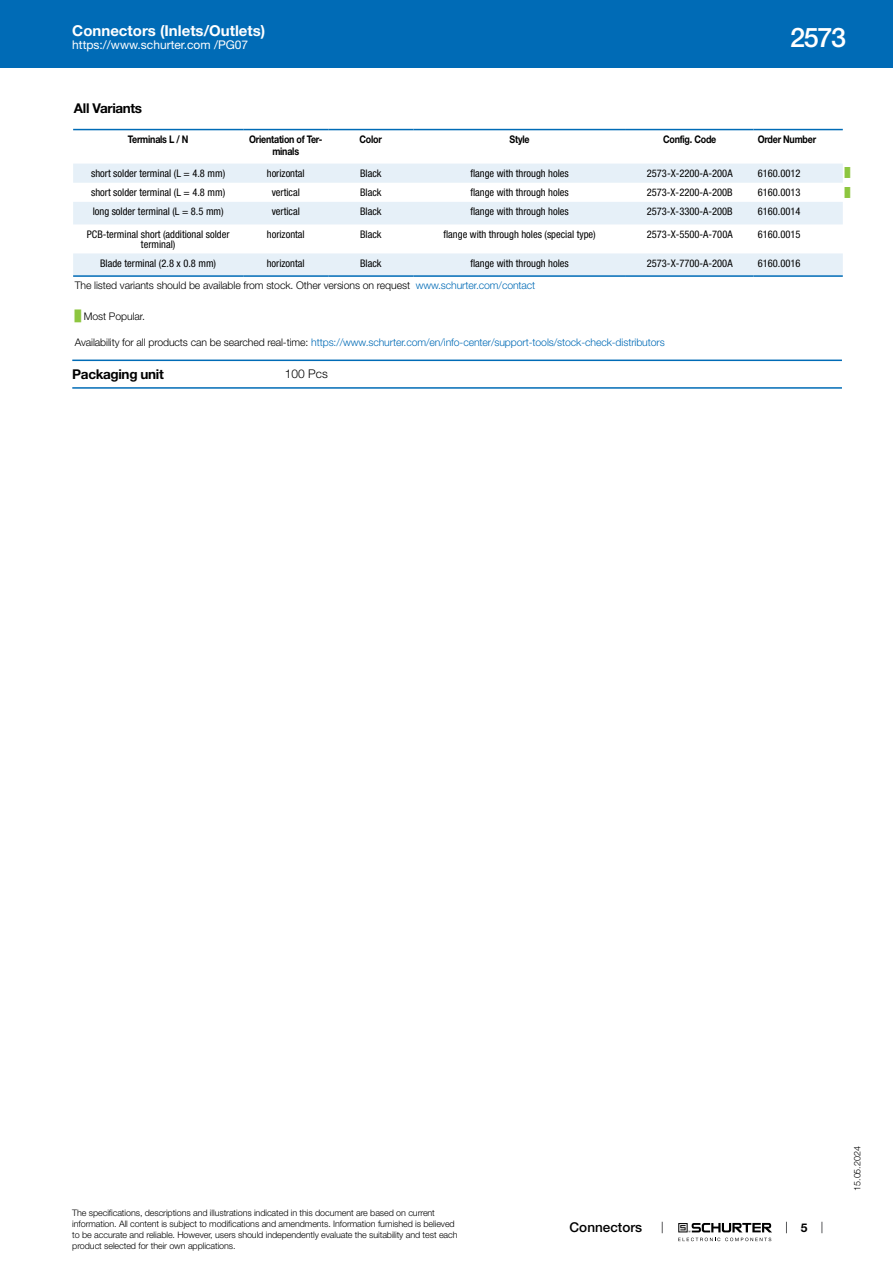
<style>
.page{position:relative;width:893px;height:1263px;background:#fff}
.page>*{position:absolute;margin:0;border:0;box-sizing:border-box;transform-origin:0 0}
.t1{font:500 27px "Helvetica Neue LT";color:#fff}
.t2{font:700 15px "Helvetica Neue LT";color:#fff}
.t3{font:700 13.5px "Helvetica Neue LT";letter-spacing:-.025em;color:#000}
.t4{font:500 13.5px "Helvetica Neue LT";color:#000}
.t5{font:12px "Helvetica Neue LT";color:#fff}
.t6{font:300 12px "Helvetica Neue LT";color:#000}
.t7{font:700 12px "Helvetica Neue LT";color:#000}
.t8{font:condensed 10.5px/10.5px "Helvetica Neue LT";color:#000;text-align:center}
.t9{font:300 10.5px "Helvetica Neue LT";letter-spacing:-.01em;color:#006bb6}
.t10{font:300 10.5px "Helvetica Neue LT";letter-spacing:-.01em;color:#000}
.t11{font:700 10.5px/12.6px "Helvetica Neue LT";letter-spacing:-.025em;color:#000;text-align:center;scale:.85 1}
.t12{font:300 9px/10.8px "Helvetica Neue LT";letter-spacing:-.01em;color:#000}
.t13{font:9px "Arial Unicode MS";color:#8dc63f}
.s1{color:#006bb6}
.s2{font-family:"Arial Unicode MS";font-weight:400;color:#8dc63f}
.s3{color:#000}
</style>
<div class="page">
<svg style="left:678px;top:1223px;width:94px;height:18px"></svg>
<div style="left:0;top:0;width:893px;height:68px;background:#006bb6"></div>
<svg style="left:73px;top:130px;width:770px;height:34px"></svg>
<svg style="left:73px;top:164px;width:770px;height:111px;fill:#e6f0f8"></svg>
<hr style="left:73px;top:129px;width:170px;height:1px;background:#006bb6">
<hr style="left:243px;top:129px;width:85px;height:1px;background:#006bb6">
<hr style="left:328px;top:129px;width:85px;height:1px;background:#006bb6">
<hr style="left:413px;top:129px;width:213px;height:1px;background:#006bb6">
<hr style="left:626px;top:129px;width:127px;height:1px;background:#006bb6">
<hr style="left:753px;top:129px;width:90px;height:1px;background:#006bb6">
<hr style="left:73px;top:275px;width:170px;height:2px;background:#006bb6">
<hr style="left:243px;top:275px;width:85px;height:2px;background:#006bb6">
<hr style="left:328px;top:275px;width:85px;height:2px;background:#006bb6">
<hr style="left:413px;top:275px;width:213px;height:2px;background:#006bb6">
<hr style="left:626px;top:275px;width:127px;height:2px;background:#006bb6">
<hr style="left:753px;top:275px;width:90px;height:2px;background:#006bb6">
<hr style="left:72px;top:360px;width:770px;height:1px;background:#006bb6">
<hr style="left:72px;top:387px;width:770px;height:2px;background:#006bb6">
<h2 class="t2" style="left:72px;top:21px;width:195px">Connectors (Inlets/Outlets)</h2>
<p class="t5" style="left:72px;top:38px;width:178px">https://www.schurter.com /PG07</p>
<h1 class="t1" style="left:790px;top:21px;width:57px">2573</h1>
<p class="t3" style="left:74px;top:99px;width:70px">All Variants</p>
<p class="t11" style="left:128px;top:133px;width:73px">Terminals L / N</p>
<p class="t11" style="left:249px;top:133px;width:88px">Orientation of Ter&shy;minals</p>
<p class="t11" style="left:360px;top:133px;width:28px">Color</p>
<p class="t11" style="left:510px;top:133px;width:25px">Style</p>
<p class="t11" style="left:663px;top:133px;width:64px">Config. Code</p>
<p class="t11" style="left:758px;top:133px;width:70px">Order Number</p>
<p class="t8" style="left:91px;top:168px;width:136px">short solder terminal (L = 4.8 mm)</p>
<p class="t8" style="left:267px;top:168px;width:39px">horizontal</p>
<p class="t8" style="left:360px;top:168px;width:23px">Black</p>
<p class="t8" style="left:470px;top:168px;width:100px">flange with through holes</p>
<p class="t8" style="left:647px;top:168px;width:87px">2573-X-2200-A-200A</p>
<p class="t8" style="left:758px;top:168px;width:44px">6160.0012</p>
<p class="t13" style="left:845px;top:167px;width:7px">█</p>
<p class="t8" style="left:91px;top:187px;width:136px">short solder terminal (L = 4.8 mm)</p>
<p class="t8" style="left:272px;top:187px;width:30px">vertical</p>
<p class="t8" style="left:360px;top:187px;width:23px">Black</p>
<p class="t8" style="left:470px;top:187px;width:100px">flange with through holes</p>
<p class="t8" style="left:647px;top:187px;width:87px">2573-X-2200-A-200B</p>
<p class="t8" style="left:758px;top:187px;width:44px">6160.0013</p>
<p class="t13" style="left:845px;top:186px;width:7px">█</p>
<p class="t8" style="left:93px;top:206px;width:133px">long solder terminal (L = 8.5 mm)</p>
<p class="t8" style="left:272px;top:206px;width:30px">vertical</p>
<p class="t8" style="left:360px;top:206px;width:23px">Black</p>
<p class="t8" style="left:470px;top:206px;width:100px">flange with through holes</p>
<p class="t8" style="left:647px;top:206px;width:87px">2573-X-3300-A-200B</p>
<p class="t8" style="left:758px;top:206px;width:44px">6160.0014</p>
<p class="t8" style="left:87px;top:229px;width:144px">PCB-terminal short (additional solder terminal)</p>
<p class="t8" style="left:267px;top:229px;width:39px">horizontal</p>
<p class="t8" style="left:360px;top:229px;width:23px">Black</p>
<p class="t8" style="left:443px;top:229px;width:154px">flange with through holes (special type)</p>
<p class="t8" style="left:647px;top:229px;width:87px">2573-X-5500-A-700A</p>
<p class="t8" style="left:758px;top:229px;width:44px">6160.0015</p>
<p class="t8" style="left:100px;top:258px;width:117px">Blade terminal (2.8 x 0.8 mm)</p>
<p class="t8" style="left:267px;top:258px;width:39px">horizontal</p>
<p class="t8" style="left:360px;top:258px;width:23px">Black</p>
<p class="t8" style="left:470px;top:258px;width:100px">flange with through holes</p>
<p class="t8" style="left:647px;top:258px;width:87px">2573-X-7700-A-200A</p>
<p class="t8" style="left:758px;top:258px;width:44px">6160.0016</p>
<p class="t10" style="left:75px;top:279px;width:462px">The listed variants should be available from stock. Other versions on request <span class="s1">www.schurter.com/contact</span></p>
<p class="t10" style="left:75px;top:310px;width:72px"><span class="s2">█</span> Most Popular.</p>
<p class="t9" style="left:75px;top:336px;width:591px"><span class="s3">Availability for all products can be searched real-time:</span> https://www.schurter.com/en/info-center/support-tools/stock-check-distributors</p>
<p class="t3" style="left:72px;top:365px;width:93px">Packaging unit</p>
<p class="t6" style="left:285px;top:366px;width:44px">100 Pcs</p>
<p class="t12" style="left:72px;top:1207px;width:387px">The specifications, descriptions and illustrations indicated in this document are based on current information. All content is subject to modifications and amendments. Information furnished is believed to be accurate and reliable. However, users should independently evaluate the suitability and test each product selected for their own applications.</p>
<p class="t4" style="left:570px;top:1219px;width:74px">Connectors</p>
<p class="t7" style="left:801px;top:1220px;width:8px">5</p>
<p class="t12" style="left:852px;top:1191px;width:46px;rotate:-90deg">15.05.2024</p>
</div>
